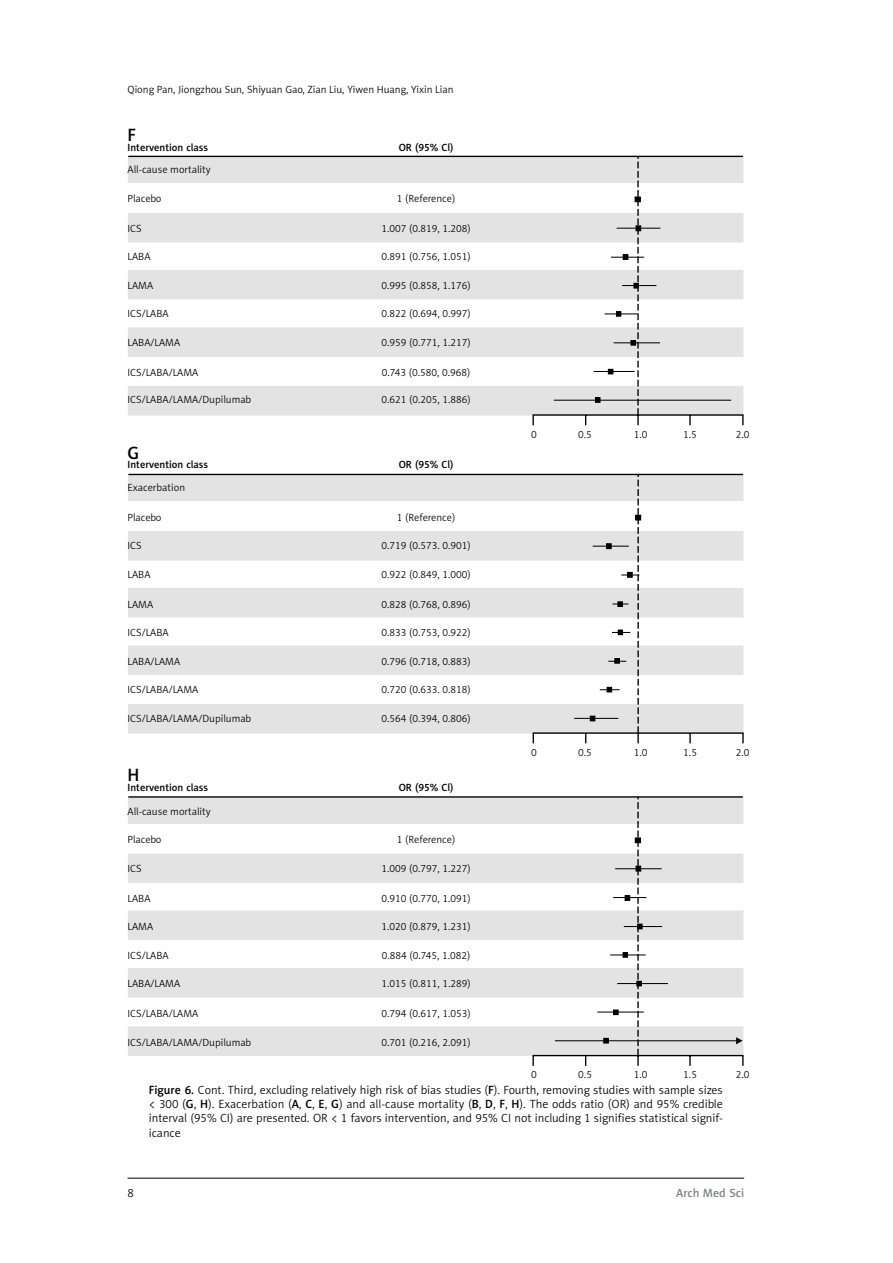
<style>
.page{position:relative;width:893px;height:1263px;background:#fff}
.page>*{position:absolute;margin:0;border:0;box-sizing:border-box;transform-origin:0 0}
.t1{font:18px "Naomi Sans EFN Medium";color:#000}
.t2{font:12px/14.4px "Naomi Sans EFN Light";color:#000;text-align:justify}
.t3{font:12px "Naomi Sans EFN Medium";color:#808285}
.t4{font:10.5px "Naomi Sans EFN Light";color:#000}
.t5{font:10.5px "Naomi Sans EFN Medium";color:#000}
.s1{font-family:"Naomi Sans EFN Medium"}
</style>
<div class="page">
<hr style="left:128px;top:1178px;width:616px;height:1px;background:#000">
<svg style="left:128px;top:156px;width:616px;height:270px"></svg>
<svg style="left:608px;top:156px;width:33px;height:259px"></svg>
<svg style="left:595px;top:397px;width:5px;height:6px"></svg>
<hr style="left:617px;top:228px;width:43px;height:1px;background:#000">
<hr style="left:611px;top:257px;width:33px;height:1px;background:#000">
<hr style="left:622px;top:285px;width:34px;height:1px;background:#000">
<hr style="left:605px;top:313px;width:33px;height:1px;background:#000">
<hr style="left:614px;top:342px;width:46px;height:1px;background:#000">
<hr style="left:594px;top:371px;width:40px;height:1px;background:#000">
<hr style="left:554px;top:400px;width:177px;height:1px;background:#000">
<svg style="left:128px;top:473px;width:616px;height:271px"></svg>
<svg style="left:590px;top:474px;width:51px;height:259px"></svg>
<hr style="left:574px;top:718px;width:44px;height:1px;background:#000">
<svg style="left:128px;top:796px;width:616px;height:270px"></svg>
<svg style="left:603px;top:797px;width:39px;height:258px"></svg>
<hr style="left:615px;top:868px;width:47px;height:1px;background:#000">
<hr style="left:613px;top:897px;width:33px;height:1px;background:#000">
<hr style="left:624px;top:926px;width:38px;height:1px;background:#000">
<hr style="left:610px;top:954px;width:36px;height:1px;background:#000">
<hr style="left:617px;top:983px;width:51px;height:1px;background:#000">
<hr style="left:597px;top:1011px;width:47px;height:1px;background:#000">
<hr style="left:555px;top:1040px;width:182px;height:1px;background:#000">
<svg style="left:736px;top:1037px;width:7px;height:7px"></svg>
<p class="t4" style="left:128px;top:83px;width:327px">Qiong Pan, Jiongzhou Sun, Shiyuan Gao, Zian Liu, Yiwen Huang, Yixin Lian</p>
<h1 class="t1" style="left:128px;top:124px;width:10px">F</h1>
<p class="t5" style="left:128px;top:141px;width:82px">Intervention class</p>
<p class="t5" style="left:399px;top:141px;width:56px">OR (95% Cl)</p>
<p class="t4" style="left:128px;top:163px;width:85px">All-cause mortality</p>
<p class="t4" style="left:128px;top:192px;width:35px">Placebo</p>
<p class="t4" style="left:397px;top:192px;width:60px">1 (Reference)</p>
<p class="t4" style="left:128px;top:222px;width:16px">ICS</p>
<p class="t4" style="left:381px;top:222px;width:91px">1.007 (0.819, 1.208)</p>
<p class="t4" style="left:128px;top:250px;width:24px">LABA</p>
<p class="t4" style="left:381px;top:250px;width:91px">0.891 (0.756, 1.051)</p>
<p class="t4" style="left:128px;top:279px;width:27px">LAMA</p>
<p class="t4" style="left:381px;top:279px;width:91px">0.995 (0.858, 1.176)</p>
<p class="t4" style="left:128px;top:307px;width:43px">ICS/LABA</p>
<p class="t4" style="left:381px;top:307px;width:91px">0.822 (0.694, 0.997)</p>
<p class="t4" style="left:128px;top:336px;width:54px">LABA/LAMA</p>
<p class="t4" style="left:381px;top:336px;width:91px">0.959 (0.771, 1.217)</p>
<p class="t4" style="left:128px;top:366px;width:72px">ICS/LABA/LAMA</p>
<p class="t4" style="left:382px;top:366px;width:90px">0.743 (0.580, 0.968)</p>
<p class="t4" style="left:128px;top:393px;width:125px">ICS/LABA/LAMA/Dupilumab</p>
<p class="t4" style="left:381px;top:393px;width:91px">0.621 (0.205, 1.886)</p>
<h1 class="t1" style="left:128px;top:442px;width:13px">G</h1>
<p class="t5" style="left:128px;top:459px;width:82px">Intervention class</p>
<p class="t5" style="left:399px;top:459px;width:56px">OR (95% Cl)</p>
<p class="t4" style="left:128px;top:481px;width:59px">Exacerbation</p>
<p class="t4" style="left:128px;top:511px;width:35px">Placebo</p>
<p class="t4" style="left:397px;top:511px;width:60px">1 (Reference)</p>
<p class="t4" style="left:128px;top:540px;width:16px">ICS</p>
<p class="t4" style="left:381px;top:540px;width:91px">0.719 (0.573. 0.901)</p>
<p class="t4" style="left:128px;top:568px;width:24px">LABA</p>
<p class="t4" style="left:381px;top:568px;width:91px">0.922 (0.849, 1.000)</p>
<p class="t4" style="left:128px;top:598px;width:27px">LAMA</p>
<p class="t4" style="left:381px;top:598px;width:91px">0.828 (0.768, 0.896)</p>
<p class="t4" style="left:128px;top:627px;width:43px">ICS/LABA</p>
<p class="t4" style="left:381px;top:627px;width:91px">0.833 (0.753, 0.922)</p>
<p class="t4" style="left:128px;top:655px;width:54px">LABA/LAMA</p>
<p class="t4" style="left:381px;top:655px;width:91px">0.796 (0.718, 0.883)</p>
<p class="t4" style="left:128px;top:684px;width:72px">ICS/LABA/LAMA</p>
<p class="t4" style="left:381px;top:684px;width:91px">0.720 (0.633. 0.818)</p>
<p class="t4" style="left:128px;top:712px;width:125px">ICS/LABA/LAMA/Dupilumab</p>
<p class="t4" style="left:381px;top:712px;width:91px">0.564 (0.394, 0.806)</p>
<h1 class="t1" style="left:128px;top:764px;width:13px">H</h1>
<p class="t5" style="left:128px;top:781px;width:82px">Intervention class</p>
<p class="t5" style="left:399px;top:781px;width:56px">OR (95% Cl)</p>
<p class="t4" style="left:128px;top:805px;width:85px">All-cause mortality</p>
<p class="t4" style="left:128px;top:834px;width:35px">Placebo</p>
<p class="t4" style="left:397px;top:834px;width:60px">1 (Reference)</p>
<p class="t4" style="left:128px;top:862px;width:16px">ICS</p>
<p class="t4" style="left:381px;top:862px;width:91px">1.009 (0.797, 1.227)</p>
<p class="t4" style="left:128px;top:892px;width:24px">LABA</p>
<p class="t4" style="left:381px;top:892px;width:91px">0.910 (0.770, 1.091)</p>
<p class="t4" style="left:128px;top:921px;width:27px">LAMA</p>
<p class="t4" style="left:381px;top:921px;width:91px">1.020 (0.879, 1.231)</p>
<p class="t4" style="left:128px;top:949px;width:43px">ICS/LABA</p>
<p class="t4" style="left:382px;top:949px;width:90px">0.884 (0.745, 1.082)</p>
<p class="t4" style="left:128px;top:978px;width:54px">LABA/LAMA</p>
<p class="t4" style="left:381px;top:978px;width:91px">1.015 (0.811, 1.289)</p>
<p class="t4" style="left:128px;top:1008px;width:72px">ICS/LABA/LAMA</p>
<p class="t4" style="left:381px;top:1008px;width:91px">0.794 (0.617, 1.053)</p>
<p class="t4" style="left:128px;top:1036px;width:125px">ICS/LABA/LAMA/Dupilumab</p>
<p class="t4" style="left:381px;top:1036px;width:91px">0.701 (0.216, 2.091)</p>
<p class="t4" style="left:531px;top:428px;width:7px">0</p>
<p class="t4" style="left:578px;top:428px;width:15px">0.5</p>
<p class="t4" style="left:634px;top:428px;width:15px">1.0</p>
<p class="t4" style="left:683px;top:428px;width:15px">1.5</p>
<p class="t4" style="left:736px;top:428px;width:15px">2.0</p>
<p class="t4" style="left:531px;top:746px;width:7px">0</p>
<p class="t4" style="left:578px;top:746px;width:15px">0.5</p>
<p class="t4" style="left:634px;top:746px;width:15px">1.0</p>
<p class="t4" style="left:683px;top:746px;width:15px">1.5</p>
<p class="t4" style="left:736px;top:746px;width:15px">2.0</p>
<p class="t4" style="left:531px;top:1069px;width:7px">0</p>
<p class="t4" style="left:578px;top:1069px;width:15px">0.5</p>
<p class="t4" style="left:634px;top:1069px;width:15px">1.0</p>
<p class="t4" style="left:683px;top:1069px;width:15px">1.5</p>
<p class="t4" style="left:736px;top:1069px;width:15px">2.0</p>
<p class="t2" style="left:149px;top:1082px;width:576px"><span class="s1">Figure 6.</span> Cont. Third, excluding relatively high risk of bias studies (<span class="s1">F</span>). Fourth, removing studies with sample sizes &lt; 300 (<span class="s1">G</span>, <span class="s1">H</span>). Exacerbation (<span class="s1">A</span>, <span class="s1">C</span>, <span class="s1">E</span>, <span class="s1">G</span>) and all-cause mortality (<span class="s1">B</span>, <span class="s1">D</span>, <span class="s1">F</span>, <span class="s1">H</span>). The odds ratio (OR) and 95% credible interval (95% CI) are presented. OR &lt; 1 favors intervention, and 95% CI not including 1 signifies statistical signif&shy;icance</p>
<p class="t2" style="left:128px;top:1186px;width:8px">8</p>
<p class="t3" style="left:676px;top:1186px;width:69px">Arch Med Sci</p>
</div>
